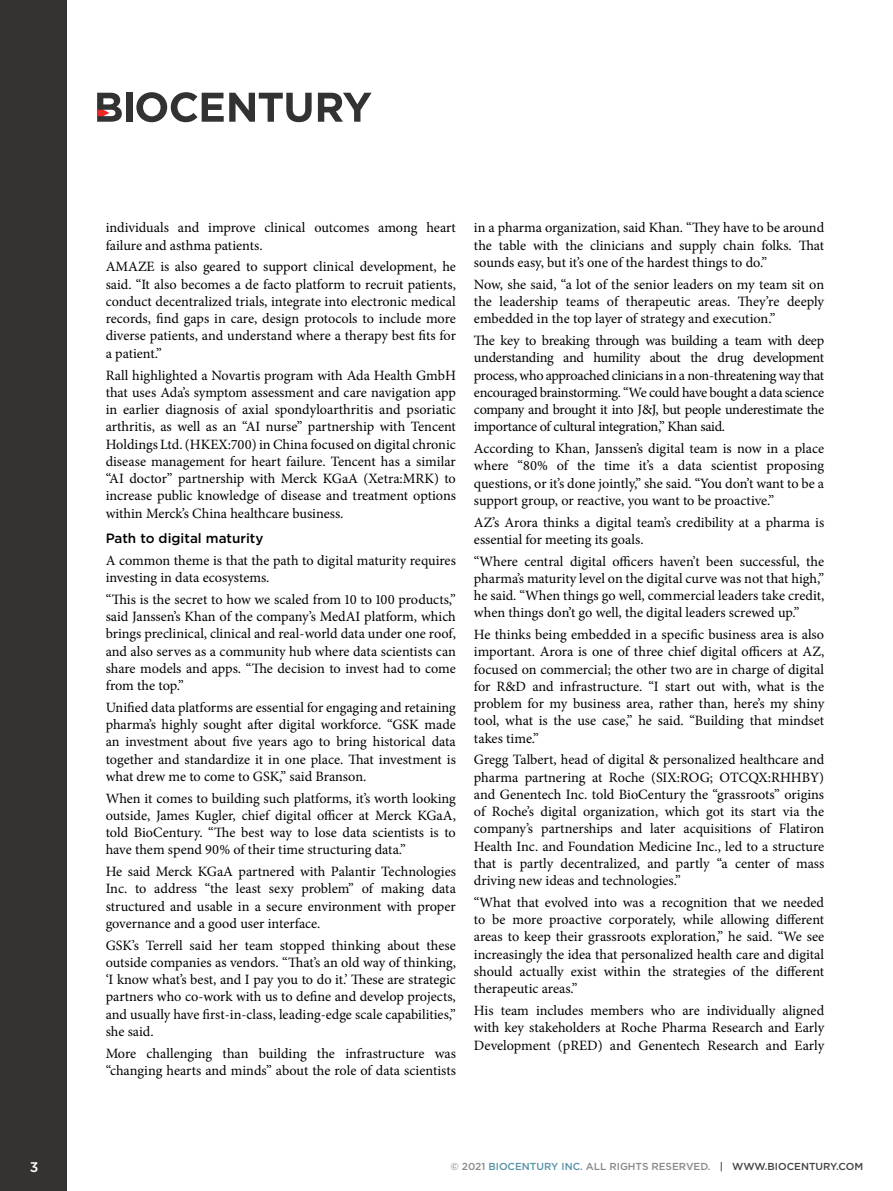
<style>
.page{position:relative;width:893px;height:1191px;background:#fff}
.page>*{position:absolute;margin:0;border:0;box-sizing:border-box;transform-origin:0 0}
.body_text{font:14.25px/17.2px "Minion Pro";letter-spacing:-.005em;color:#000;text-align:justify}
.t1{font:500 13.95px "Gotham";color:#fff}
.subhead{font:500 13.5px "Gotham";color:#000}
.t2{font:500 10.2px "Gotham";color:#89898c}
.s1{color:#5792a9}
.s2{color:#424242}
</style>
<div class="page">
<div style="left:0;top:0;width:67px;height:1191px;background:#343332"></div>
<div style="left:126px;top:93px;width:6px;height:29px;background:#323232"></div>
<svg style="left:136px;top:92px;width:176px;height:30px"></svg>
<svg style="left:318px;top:93px;width:54px;height:29px"></svg>
<svg style="left:97px;top:93px;width:25px;height:29px"></svg>
<p class="body_text" style="left:106px;top:219px;width:352px">individuals and improve clinical outcomes among heart failure and asthma patients.</p>
<p class="body_text" style="left:106px;top:258px;width:352px">AMAZE is also geared to support clinical development, he said. “It also becomes a de facto platform to recruit patients, conduct decentralized trials, integrate into electronic medical records, find gaps in care, design protocols to include more diverse patients, and understand where a therapy best fits for a patient.”</p>
<p class="body_text" style="left:106px;top:366px;width:352px">Rall highlighted a Novartis program with Ada Health GmbH that uses Ada’s symptom assessment and care navigation app in earlier diagnosis of axial spondyloarthritis and psoriatic arthritis, as well as an “AI nurse” partnership with Tencent Holdings Ltd. (HKEX:700) in China focused on digital chronic disease management for heart failure. Tencent has a similar “AI doctor” partnership with Merck KGaA (Xetra:MRK) to increase public knowledge of disease and treatment options within Merck’s China healthcare business.</p>
<p class="subhead" style="left:106px;top:529px;width:159px">Path to digital maturity</p>
<p class="body_text" style="left:106px;top:552px;width:352px">A common theme is that the path to digital maturity requires investing in data ecosystems.</p>
<p class="body_text" style="left:106px;top:591px;width:352px">“This is the secret to how we scaled from 10 to 100 products,” said Janssen’s Khan of the company’s MedAI platform, which brings preclinical, clinical and real-world data under one roof, and also serves as a community hub where data scientists can share models and apps. “The decision to invest had to come from the top.”</p>
<p class="body_text" style="left:106px;top:699px;width:352px">Unified data platforms are essential for engaging and retaining pharma’s highly sought after digital workforce. “GSK made an investment about five years ago to bring historical data together and standardize it in one place. That investment is what drew me to come to GSK,” said Branson.</p>
<p class="body_text" style="left:106px;top:789px;width:352px">When it comes to building such platforms, it’s worth looking outside, James Kugler, chief digital officer at Merck KGaA, told BioCentury. “The best way to lose data scientists is to have them spend 90% of their time structuring data.”</p>
<p class="body_text" style="left:106px;top:863px;width:352px">He said Merck KGaA partnered with Palantir Technologies Inc. to address “the least sexy problem” of making data structured and usable in a secure environment with proper governance and a good user interface.</p>
<p class="body_text" style="left:106px;top:936px;width:352px">GSK’s Terrell said her team stopped thinking about these outside companies as vendors. “That’s an old way of thinking, ‘I know what’s best, and I pay you to do it.’ These are strategic partners who co-work with us to define and develop projects, and usually have first-in-class, leading-edge scale capabilities,” she said.</p>
<p class="body_text" style="left:106px;top:1044px;width:352px">More challenging than building the infrastructure was “changing hearts and minds” about the role of data scientists</p>
<p class="body_text" style="left:474px;top:219px;width:352px">in a pharma organization, said Khan. “They have to be around the table with the clinicians and supply chain folks. That sounds easy, but it’s one of the hardest things to do.”</p>
<p class="body_text" style="left:474px;top:276px;width:352px">Now, she said, “a lot of the senior leaders on my team sit on the leadership teams of therapeutic areas. They’re deeply embedded in the top layer of strategy and execution.”</p>
<p class="body_text" style="left:474px;top:332px;width:352px">The key to breaking through was building a team with deep understanding and humility about the drug development process, who approached clinicians in a non-threatening way that encouraged brainstorming. “We could have bought a data science company and brought it into J&amp;J, but people underestimate the importance of cultural integration,” Khan said.</p>
<p class="body_text" style="left:474px;top:440px;width:352px">According to Khan, Janssen’s digital team is now in a place where “80% of the time it’s a data scientist proposing questions, or it’s done jointly,” she said. “You don’t want to be a support group, or reactive, you want to be proactive.”</p>
<p class="body_text" style="left:474px;top:513px;width:352px">AZ’s Arora thinks a digital team’s credibility at a pharma is essential for meeting its goals.</p>
<p class="body_text" style="left:474px;top:552px;width:352px">“Where central digital officers haven’t been successful, the pharma’s maturity level on the digital curve was not that high,” he said. “When things go well, commercial leaders take credit, when things don’t go well, the digital leaders screwed up.”</p>
<p class="body_text" style="left:474px;top:626px;width:352px">He thinks being embedded in a specific business area is also important. Arora is one of three chief digital officers at AZ, focused on commercial; the other two are in charge of digital for R&amp;D and infrastructure. “I start out with, what is the problem for my business area, rather than, here’s my shiny tool, what is the use case,” he said. “Building that mindset takes time.”</p>
<p class="body_text" style="left:474px;top:751px;width:352px">Gregg Talbert, head of digital &amp; personalized healthcare and pharma partnering at Roche (SIX:ROG; OTCQX:RHHBY) and Genentech Inc. told BioCentury the “grassroots” origins of Roche’s digital organization, which got its start via the company’s partnerships and later acquisitions of Flatiron Health Inc. and Foundation Medicine Inc., led to a structure that is partly decentralized, and partly “a center of mass driving new ideas and technologies.”</p>
<p class="body_text" style="left:474px;top:894px;width:352px">“What that evolved into was a recognition that we needed to be more proactive corporately, while allowing different areas to keep their grassroots exploration,” he said. “We see increasingly the idea that personalized health care and digital should actually exist within the strategies of the different therapeutic areas.”</p>
<p class="body_text" style="left:474px;top:1002px;width:352px">His team includes members who are individually aligned with key stakeholders at Roche Pharma Research and Early Development (pRED) and Genentech Research and Early</p>
<p class="t1" style="left:30px;top:1157px;width:10px">3</p>
<p class="t2" style="left:450px;top:1159px;width:414px">© 2021 <span class="s1">BIOCENTURY INC.</span> ALL RIGHTS RESERVED. <span class="s2">| WWW.BIOCENTURY.COM</span></p>
</div>
